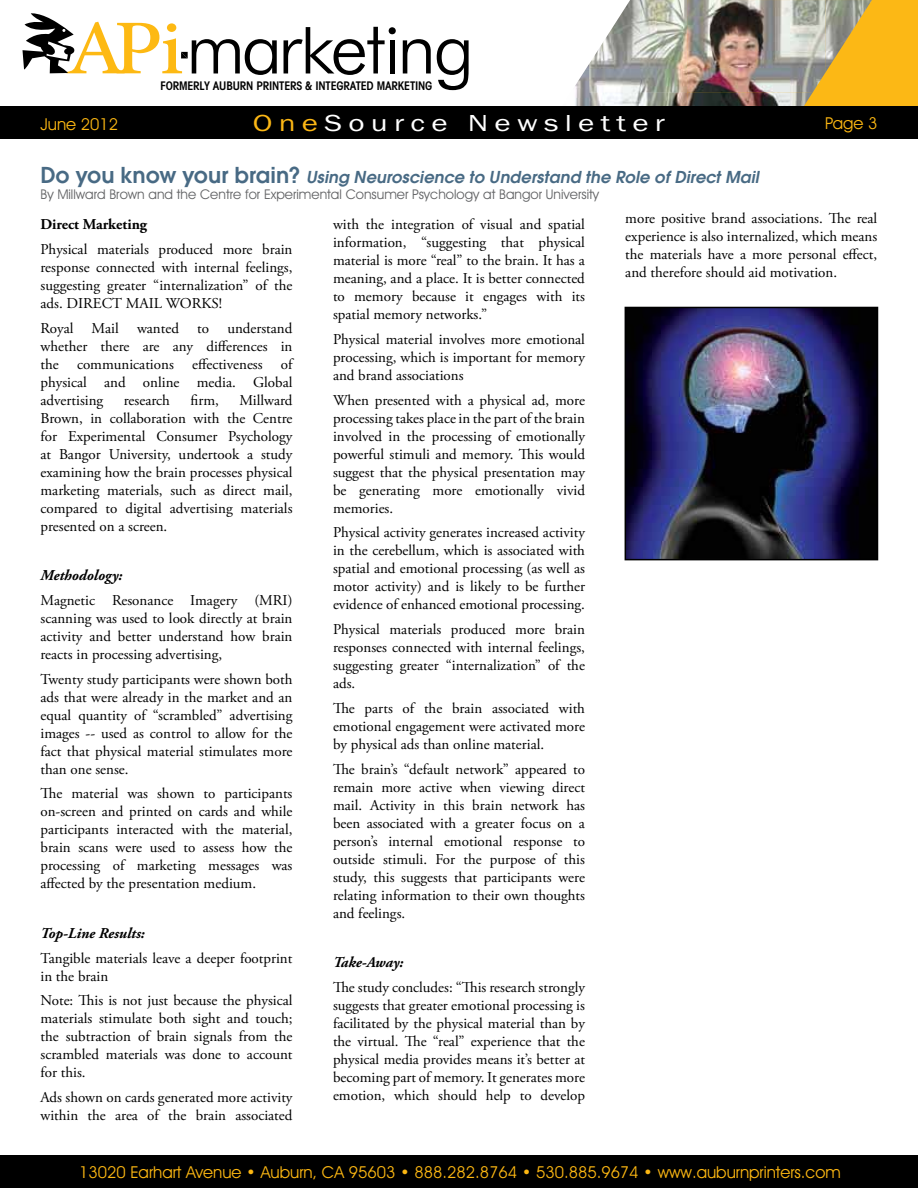
<style>
.page{position:relative;width:918px;height:1188px;background:#fff}
.page>*{position:absolute;margin:0;border:0;box-sizing:border-box;transform-origin:0 0}
.t1{font:24px "Franklin Gothic";letter-spacing:.2em;color:#fff;scale:1.3 1}
.t2{font:italic 600 18px "Avant Gar Got Itc TEE";color:#486a84}
.t3{font:16.5px "Avant Garde IT Cby BT";color:#fcb712}
.t4{font:15px/18px "Adobe Garamond Pro";color:#000;text-align:justify}
.t5{font:italic 700 15px "Adobe Garamond Pro";color:#000}
.t6{font:700 15px "Adobe Garamond Pro";color:#000}
.t7{font:13.5px "Avant Garde IT Cby BT";color:#636466}
.t8{font:600 condensed 11.85px "Avant Garde";letter-spacing:-.015em;color:#000}
.s1{color:#fcb715}
.s2{font-style:normal;font-size:24px}
</style>
<div class="page">
<img style="left:628px;top:310px;width:247px;height:247px">
<div style="left:625px;top:307px;width:253px;height:253px;border:2px solid #000"></div>
<div style="left:687px;top:0;width:231px;height:139px;background:#fcb815"></div>
<img style="left:589px;top:0;width:237px;height:93px">
<img style="left:575px;top:64px;width:14px;height:42px">
<img style="left:589px;top:93px;width:98px;height:13px">
<img style="left:826px;top:0;width:46px;height:72px">
<img style="left:687px;top:92px;width:126px;height:14px">
<div style="left:0;top:106px;width:918px;height:33px;background:#000"></div>
<svg style="left:284px;top:27px;width:112px;height:48px"></svg>
<div style="left:390px;top:40px;width:5px;height:33px;background:#000"></div>
<svg style="left:403px;top:39px;width:28px;height:34px"></svg>
<svg style="left:437px;top:39px;width:32px;height:51px"></svg>
<svg style="left:23px;top:13px;width:254px;height:62px"></svg>
<div style="left:0;top:1155px;width:918px;height:33px;background:#000"></div>
<p class="t8" style="left:161px;top:79px;width:273px">FORMERLY AUBURN PRINTERS &amp; INTEGRATED MARKETING</p>
<h1 class="t1" style="left:253px;top:108px;width:319px"><span class="s1">One</span>Source Newsletter</h1>
<p class="t3" style="left:40px;top:114px;width:79px">June 2012</p>
<p class="t3" style="left:825px;top:113px;width:54px">Page 3</p>
<p class="t2" style="left:40px;top:166px;width:724px"><span class="s2">D o yo u k n ow yo u r b r a i n ?</span> Using Neuroscience to Understand the Role ofDirectMail</p>
<p class="t7" style="left:40px;top:186px;width:560px">By Millward Brown and the Centre for Experimental Consumer Psychology at Bangor University</p>
<p class="t4" style="left:625px;top:209px;width:254px">more positive brand associations. The real experience is also internalized, which means the materials have a more personal effect, and therefore should aid motivation.</p>
<p class="t6" style="left:40px;top:216px;width:108px">Direct Marketing</p>
<p class="t4" style="left:40px;top:241px;width:253px">Physical materials produced more brain response connected with internal feelings, suggesting greater “internalization” of the ads. DIRECT MAIL WORKS!</p>
<p class="t4" style="left:40px;top:319px;width:254px">Royal Mail wanted to understand whether there are any differences in the communications effectiveness of physical and online media. Global advertising</p>
<p class="t4" style="left:333px;top:216px;width:254px">with the integration of visual and spatial information, “suggesting that physical material is more “real” to the brain. It has a meaning, and a place. It is better connected to memory because it engages with its spatial memory networks.”</p>
<p class="t4" style="left:333px;top:331px;width:254px">Physical material involves more emotional processing, which is important for memory and brand associations</p>
<p class="t4" style="left:333px;top:391px;width:254px">When presented with a physical ad, more processing takes place in the part of the brain involved in the processing of emotionally powerful stimuli and memory. This would suggest that the physical presentation may be generating more emotionally vivid memories.</p>
<p class="t4" style="left:333px;top:524px;width:254px">Physical activity generates increased activity in the cerebellum, which is associated with spatial and emotional processing (as well as motor activity) and is likely to be further evidence of enhanced emotional processing.</p>
<p class="t4" style="left:333px;top:621px;width:253px">Physical materials produced more brain responses connected with internal feelings, suggesting greater “internalization” of the ads.</p>
<p class="t4" style="left:333px;top:700px;width:254px">The parts of the brain associated with emotional engagement were activated more by physical ads than online material.</p>
<p class="t4" style="left:333px;top:760px;width:254px">The brain’s “default network” appeared to remain more active when viewing direct mail. Activity in this brain network has been associated with a greater focus on a person’s internal emotional response to outside stimuli. For the purpose of this study, this suggests that participants were relating information to their own thoughts and feelings.</p>
<p class="t5" style="left:333px;top:954px;width:72px">Take-Away:</p>
<p class="t4" style="left:333px;top:979px;width:254px">The study concludes: “This research strongly suggests that greater emotional processing is facilitated by the physical material than by the virtual. The “real” experience that the physical media provides means it’s better at becoming part of memory. It generates more emotion, which should help to develop</p>
<p class="t4" style="left:40px;top:391px;width:254px;text-indent:199px">Millward Brown, in collaboration with the Centre for Experimental Consumer Psychology at Bangor University, undertook a study examining how the brain processes physical marketing materials, such as direct mail, compared to digital advertising materials presented on a screen.</p>
<p class="t5" style="left:40px;top:567px;width:84px">Methodology:</p>
<p class="t4" style="left:40px;top:592px;width:254px">Magnetic Resonance Imagery (MRI) scanning was used to look directly at brain activity and better understand how brain reacts in processing advertising,</p>
<p class="t4" style="left:40px;top:670px;width:254px">Twenty study participants were shown both ads that were already in the market and an equal quantity of “scrambled” advertising images -- used as control to allow for the fact that physical material stimulates more than one sense.</p>
<p class="t4" style="left:40px;top:785px;width:254px">The material was shown to participants on-screen and printed on cards and while participants interacted with the material, brain scans were used to assess how the processing of marketing messages was affected by the presentation medium.</p>
<p class="t5" style="left:40px;top:924px;width:106px">Top-Line Results:</p>
<p class="t4" style="left:40px;top:949px;width:253px">Tangible materials leave a deeper footprint in the brain</p>
<p class="t4" style="left:40px;top:992px;width:254px">Note: This is not just because the physical materials stimulate both sight and touch; the subtraction of brain signals from the scrambled materials was done to account for this.</p>
<p class="t4" style="left:40px;top:1089px;width:254px">Ads shown on cards generated more activity within the area of the brain associated</p>
<p class="t4" style="left:124px;top:391px;width:48px">research</p>
<p class="t4" style="left:191px;top:391px;width:30px">firm,</p>
<p class="t3" style="left:79px;top:1162px;width:763px">13020 Earhart Avenue • Auburn, CA 95603 • 888.282.8764 • 530.885.9674 • www.auburnprinters.com</p>
</div>
